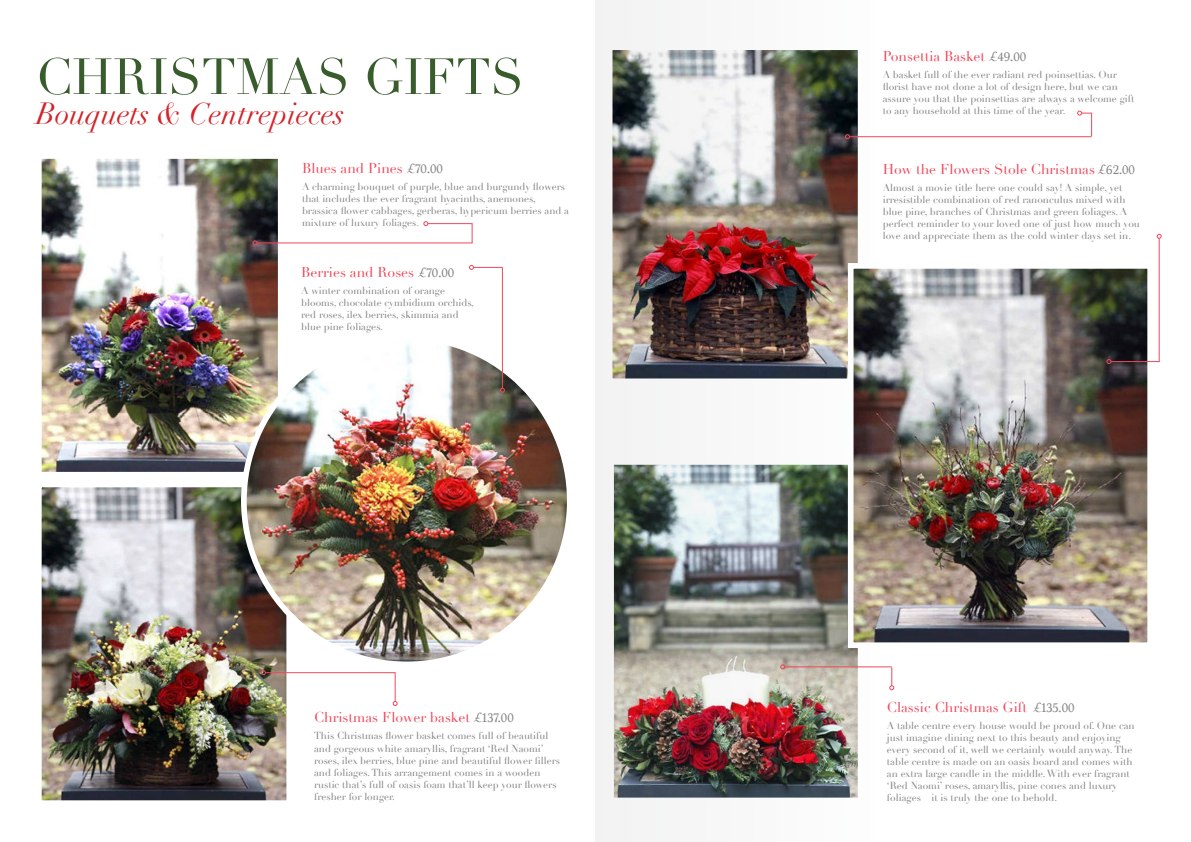
<style>
.page{position:relative;width:1191px;height:842px;background:#fff}
.page>*{position:absolute;margin:0;border:0;box-sizing:border-box;transform-origin:0 0}
.t1{font:50px "Didot";color:#385c2c}
.t2{font:italic 30px "Didot";color:#d2232a}
.t3{font:14px "Didot";color:#ef495b}
.t4{font:10px/12px "Didot";color:#838483}
.s1{font-family:"Marion";color:#838483}
.s2{font-family:"Marion";font-size:13px;color:#838483}
.s3{font-family:"Segoe UI";font-weight:300}
</style>
<div class="page">
<img style="left:43px;top:160px;width:233px;height:310px">
<div style="left:36px;top:153px;width:247px;height:324px;border:6px solid #fff"></div>
<img style="left:43px;top:489px;width:242px;height:310px">
<div style="left:36px;top:482px;width:256px;height:324px;border:6px solid #fff"></div>
<img style="left:244px;top:337px;width:321px;height:327px">
<hr style="left:265px;top:672px;width:130px;height:1px;background:#ef495b">
<svg style="left:261px;top:670px;width:5px;height:5px"></svg>
<hr style="left:502px;top:268px;width:1px;height:120px;background:#ef495b">
<svg style="left:500px;top:388px;width:5px;height:5px"></svg>
<hr style="left:257px;top:242px;width:215px;height:1px;background:#ef495b">
<svg style="left:252px;top:240px;width:5px;height:5px"></svg>
<svg style="left:393px;top:672px;width:5px;height:34px"></svg>
<svg style="left:469px;top:265px;width:33px;height:5px"></svg>
<hr style="left:428px;top:223px;width:44px;height:1px;background:#ef495b">
<svg style="left:423px;top:221px;width:5px;height:5px"></svg>
<svg style="left:471px;top:224px;width:1px;height:19px"></svg>
<img style="left:874px;top:270px;width:272px;height:371px">
<div style="left:848px;top:263px;width:305px;height:385px;border:6px solid #fff"></div>
<hr style="left:784px;top:666px;width:107px;height:1px;background:#ef495b">
<hr style="left:849px;top:136px;width:242px;height:1px;background:#ef495b">
<hr style="left:1111px;top:361px;width:48px;height:1px;background:#ef495b">
<svg style="left:1106px;top:359px;width:5px;height:5px"></svg>
<svg style="left:889px;top:667px;width:5px;height:23px"></svg>
<hr style="left:1158px;top:238px;width:1px;height:124px;background:#ef495b">
<svg style="left:1156px;top:234px;width:5px;height:5px"></svg>
<svg style="left:1077px;top:111px;width:15px;height:25px"></svg>
<img style="left:595px;top:0;width:279px;height:842px">
<h1 class="t1" style="left:36px;top:47px;width:489px">CHRISTMAS GIFTS</h1>
<h2 class="t2" style="left:36px;top:95px;width:310px">Bouquets &amp; Centrepieces</h2>
<h3 class="t3" style="left:302px;top:160px;width:142px">Blues and Pines <span class="s1">£</span><span class="s2">70.00</span></h3>
<p class="t4" style="left:302px;top:181px;width:268px">A charming bouquet of purple, blue and burgundy flowers that includes the ever fragrant hyacinths, anemones, brassica flower cabbages, gerberas, hypericum berries and a mixture of luxury foliages<span class="s3">.</span></p>
<h3 class="t3" style="left:301px;top:263px;width:155px">Berries and Roses <span class="s1">£</span><span class="s2">70.00</span></h3>
<p class="t4" style="left:301px;top:284px;width:174px">A winter combination of orange blooms, chocolate cymbidium orchids, red roses, ilex berries, skimmia and blue pine foliages.</p>
<h3 class="t3" style="left:314px;top:709px;width:201px">Christmas Flower basket <span class="s1">£</span><span class="s2">137.00</span></h3>
<p class="t4" style="left:314px;top:730px;width:247px">This Christmas flower basket comes full of beautiful and gorgeous white amaryllis, fragrant ‘Red Naomi’ roses, ilex berries, blue pine and beautiful flower fillers and foliages. This arrangement comes in a wooden rustic that’s full of oasis foam that’ll keep your flowers fresher for longer.</p>
<h3 class="t3" style="left:882px;top:48px;width:145px">Ponsettia Basket <span class="s1">£</span><span class="s2">49.00</span></h3>
<p class="t4" style="left:882px;top:69px;width:253px">A basket full of the ever radiant red poinsettias. Our florist have not done a lot of design here, but we can assure you that the poinsettias are always a welcome gift to any household at this time of the year.</p>
<h3 class="t3" style="left:882px;top:161px;width:254px">How the Flowers Stole Christmas <span class="s1">£</span><span class="s2">62.00</span></h3>
<p class="t4" style="left:882px;top:182px;width:258px">Almost a movie title here one could say! A simple, yet irresistible combination of red ranonculus mixed with blue pine, branches of Christmas and green foliages. A perfect reminder to your loved one of just how much you love and appreciate them as the cold winter days set in.</p>
<h3 class="t3" style="left:887px;top:698px;width:189px">Classic Christmas Gift <span class="s1">£</span><span class="s2">135.00</span></h3>
<p class="t4" style="left:887px;top:719px;width:249px">A table centre every house would be proud of. One can just imagine dining next to this beauty and enjoying every second of it, well we certainly would anyway. The table centre is made on an oasis board and comes with an extra large candle in the middle. With ever fragrant ‘Red Naomi’ roses, amaryllis, pine cones and luxury foliages – it is truly the one to behold.</p>
</div>
